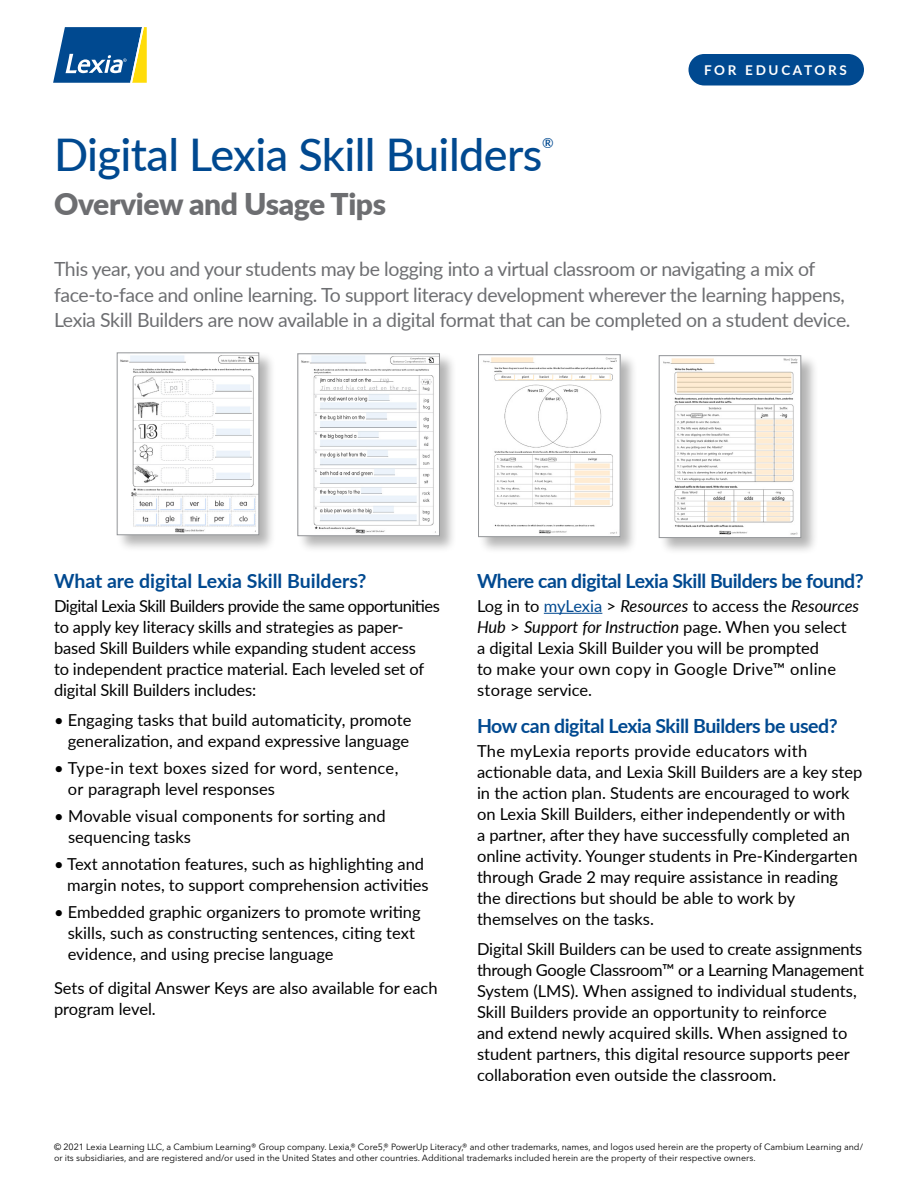
<style>
.page{position:relative;width:918px;height:1188px;background:#fff}
.page>*{position:absolute;margin:0;border:0;box-sizing:border-box;transform-origin:0 0}
.t1{font:500 45px "Lato";letter-spacing:-.015em;color:#004990}
.t2{font:900 30px "Lato";letter-spacing:-.015em;color:#6d6e71}
.t3{font:19.5px/25.5px "Lato";letter-spacing:-.02em;color:#6d6e71}
.t4{font:700 19.5px "Lato";letter-spacing:-.025em;color:#004990}
.t5{font:700 19.5px "Lato";color:#004990}
.t6{font:16.5px/21px "Lato";color:#000}
.t7{font:500 13.95px "Lato";color:#004990}
.t8{font:700 13.5px "Lato";letter-spacing:.2em;color:#fff}
.t9{font:9px/10.8px "Avenir Next LT Pro";color:#000}
.s1{color:#004990}
.s2{font-style:italic}
</style>
<div class="page">
<div style="left:116px;top:351px;width:703px;height:204px;background:#000;opacity:.3"></div>
<img style="left:119px;top:354px;width:138px;height:179px">
<div style="left:117px;top:352px;width:142px;height:183px;border:1px solid #939598"></div>
<img style="left:480px;top:356px;width:139px;height:179px">
<div style="left:478px;top:354px;width:143px;height:183px;border:1px solid #939598"></div>
<img style="left:299px;top:355px;width:139px;height:179px">
<div style="left:297px;top:353px;width:143px;height:183px;border:1px solid #939598"></div>
<img style="left:661px;top:357px;width:138px;height:179px">
<div style="left:659px;top:355px;width:142px;height:183px;border:1px solid #939598"></div>
<hr style="left:544px;top:613px;width:58px;height:1px;background:#004990">
<div style="left:688px;top:54px;width:176px;height:32px;background:#004990;border-radius:16px"></div>
<svg style="left:53px;top:27px;width:94px;height:56px;background:#447697"></svg>
<h1 class="t1" style="left:54px;top:122px;width:490px">Digital Lexia Skill Builders</h1>
<p class="t7" style="left:542px;top:133px;width:13px">®</p>
<h2 class="t2" style="left:54px;top:181px;width:334px">Overview and Usage Tips</h2>
<p class="t8" style="left:704px;top:60px;width:144px">FOR EDUCATORS</p>
<p class="t3" style="left:54px;top:256px;width:798px">This year, you and your students may be logging into a virtual classroom or navigating a mix of face-to-face and online learning. To support literacy development wherever the learning happens,<br>Lexia Skill Builders are now available in a digital format that can be completed on a student device.</p>
<p class="t5" style="left:54px;top:566px;width:314px">What are digital Lexia Skill Builders?</p>
<p class="t6" style="left:54px;top:595px;width:388px">Digital Lexia Skill Builders provide the same opportunities to apply key literacy skills and strategies as paper&shy;based Skill Builders while expanding student access<br>to independent practice material. Each leveled set of digital Skill Builders includes:</p>
<p class="t6" style="left:54px;top:709px;width:359px;text-align:right">• Engaging tasks that build automaticity, promote generalization, and expand expressive language</p>
<p class="t6" style="left:68px;top:757px;width:332px;text-indent:-14px">• Type-in text boxes sized for word, sentence, or paragraph level responses</p>
<p class="t6" style="left:68px;top:805px;width:319px;text-indent:-14px">• Movable visual components for sorting and sequencing tasks</p>
<p class="t6" style="left:54px;top:853px;width:376px;text-align:right">• Text annotation features, such as highlighting and margin notes, to support comprehension activities</p>
<p class="t6" style="left:68px;top:901px;width:354px;text-indent:-14px">• Embedded graphic organizers to promote writing skills, such as constructing sentences, citing text evidence, and using precise language</p>
<p class="t6" style="left:54px;top:977px;width:385px">Sets of digital Answer Keys are also available for each program level.</p>
<p class="t4" style="left:477px;top:566px;width:388px">Where can digital Lexia Skill Builders be found?</p>
<p class="t6" style="left:477px;top:595px;width:384px">Log in to <span class="s1">myLexia</span> &gt; <span class="s2">Resources</span> to access the <span class="s2">Resources Hub</span> &gt; <span class="s2">Support for Instruction</span> page. When you select a digital Lexia Skill Builder you will be prompted<br>to make your own copy in Google Drive™ online storage service.</p>
<p class="t4" style="left:477px;top:712px;width:362px">How can digital Lexia Skill Builders be used?</p>
<p class="t6" style="left:477px;top:740px;width:387px">The myLexia reports provide educators with actionable data, and Lexia Skill Builders are a key step in the action plan. Students are encouraged to work on Lexia Skill Builders, either independently or with<br>a partner, after they have successfully completed an online activity. Younger students in Pre-Kindergarten through Grade 2 may require assistance in reading the directions but should be able to work by themselves on the tasks.</p>
<p class="t6" style="left:477px;top:938px;width:388px">Digital Skill Builders can be used to create assignments through Google Classroom™ or a Learning Management System (LMS). When assigned to individual students, Skill Builders provide an opportunity to reinforce<br>and extend newly acquired skills. When assigned to student partners, this digital resource supports peer collaboration even outside the classroom.</p>
<p class="t9" style="left:54px;top:1142px;width:810px">© 2021 Lexia Learning LLC, a Cambium Learning® Group company. Lexia,® Core5,® PowerUp Literacy,® and other trademarks, names, and logos used herein are the property of Cambium Learning and/ or its subsidiaries, and are registered and/or used in the United States and other countries. Additional trademarks included herein are the property of their respective owners.</p>
</div>
